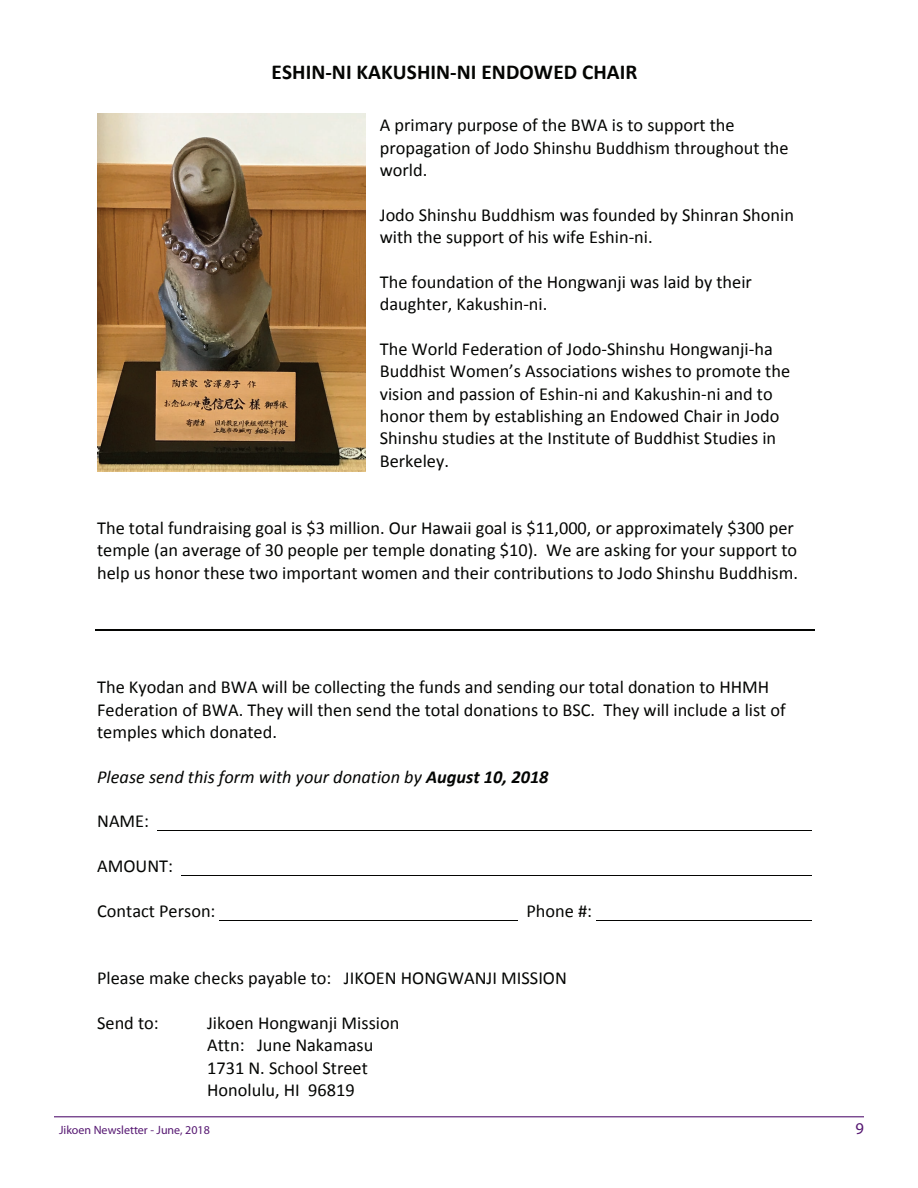
<style>
.page{position:relative;width:918px;height:1188px;background:#fff}
.page>*{position:absolute;margin:0;border:0;box-sizing:border-box;transform-origin:0 0}
.t1{font:700 21.3px "Calibri";letter-spacing:.005em;color:#040503}
.t2{font:18.3px/22.4px "Calibri";color:#040503}
.t3{font:italic 18.3px "Calibri";color:#040503}
.t4{font:16.5px "Myriad Pro";color:#561872}
.t5{font:12px "Myriad Pro";color:#561872}
.s1{font-weight:700}
</style>
<div class="page">
<hr style="left:54px;top:1116px;width:810px;height:1px;background:#561872">
<hr style="left:95px;top:630px;width:719px;height:1px;background:#040503">
<hr style="left:157px;top:830px;width:655px;height:1px;background:#040503">
<hr style="left:181px;top:875px;width:631px;height:1px;background:#040503">
<hr style="left:220px;top:920px;width:298px;height:1px;background:#040503">
<hr style="left:596px;top:920px;width:216px;height:1px;background:#040503">
<img style="left:97px;top:114px;width:268px;height:357px">
<p class="t1" style="left:272px;top:58px;width:367px">ESHIN-NI KAKUSHIN-NI ENDOWED CHAIR</p>
<p class="t2" style="left:380px;top:114px;width:410px">A primary purpose of the BWA is to support the propagation of Jodo Shinshu Buddhism throughout the world.</p>
<p class="t2" style="left:380px;top:203px;width:416px">Jodo Shinshu Buddhism was founded by Shinran Shonin with the support of his wife Eshin-ni.</p>
<p class="t2" style="left:380px;top:271px;width:374px">The foundation of the Hongwanji was laid by their daughter, Kakushin-ni.</p>
<p class="t2" style="left:380px;top:338px;width:412px">The World Federation of Jodo-Shinshu Hongwanji-ha Buddhist Women’s Associations wishes to promote the vision and passion of Eshin-ni and Kakushin-ni and to honor them by establishing an Endowed Chair in Jodo Shinshu studies at the Institute of Buddhist Studies in Berkeley.</p>
<p class="t2" style="left:97px;top:517px;width:702px">The total fundraising goal is $3 million. Our Hawaii goal is $11,000, or approximately $300 per temple (an average of 30 people per temple donating $10). We are asking for your support to help us honor these two important women and their contributions to Jodo Shinshu Buddhism.</p>
<p class="t2" style="left:97px;top:676px;width:690px">The Kyodan and BWA will be collecting the funds and sending our total donation to HHMH<br>Federation of BWA. They will then send the total donations to BSC. They will include a list of temples which donated.</p>
<p class="t3" style="left:97px;top:764px;width:453px">Please send this form with your donation by <span class="s1">August 10, 2018</span></p>
<p class="t2" style="left:97px;top:810px;width:53px">NAME:</p>
<p class="t2" style="left:97px;top:855px;width:77px">AMOUNT:</p>
<p class="t2" style="left:97px;top:900px;width:120px">Contact Person:</p>
<p class="t2" style="left:526px;top:900px;width:67px">Phone #:</p>
<p class="t2" style="left:97px;top:967px;width:471px">Please make checks payable to: JIKOEN HONGWANJI MISSION</p>
<p class="t2" style="left:97px;top:1012px;width:63px">Send to:</p>
<p class="t2" style="left:207px;top:1012px;width:194px">Jikoen Hongwanji Mission<br>Attn: June Nakamasu<br>1731 N. School Street<br>Honolulu, HI 96819</p>
<p class="t5" style="left:59px;top:1123px;width:152px">Jikoen Newsletter - June, 2018</p>
<p class="t4" style="left:856px;top:1118px;width:10px">9</p>
</div>
